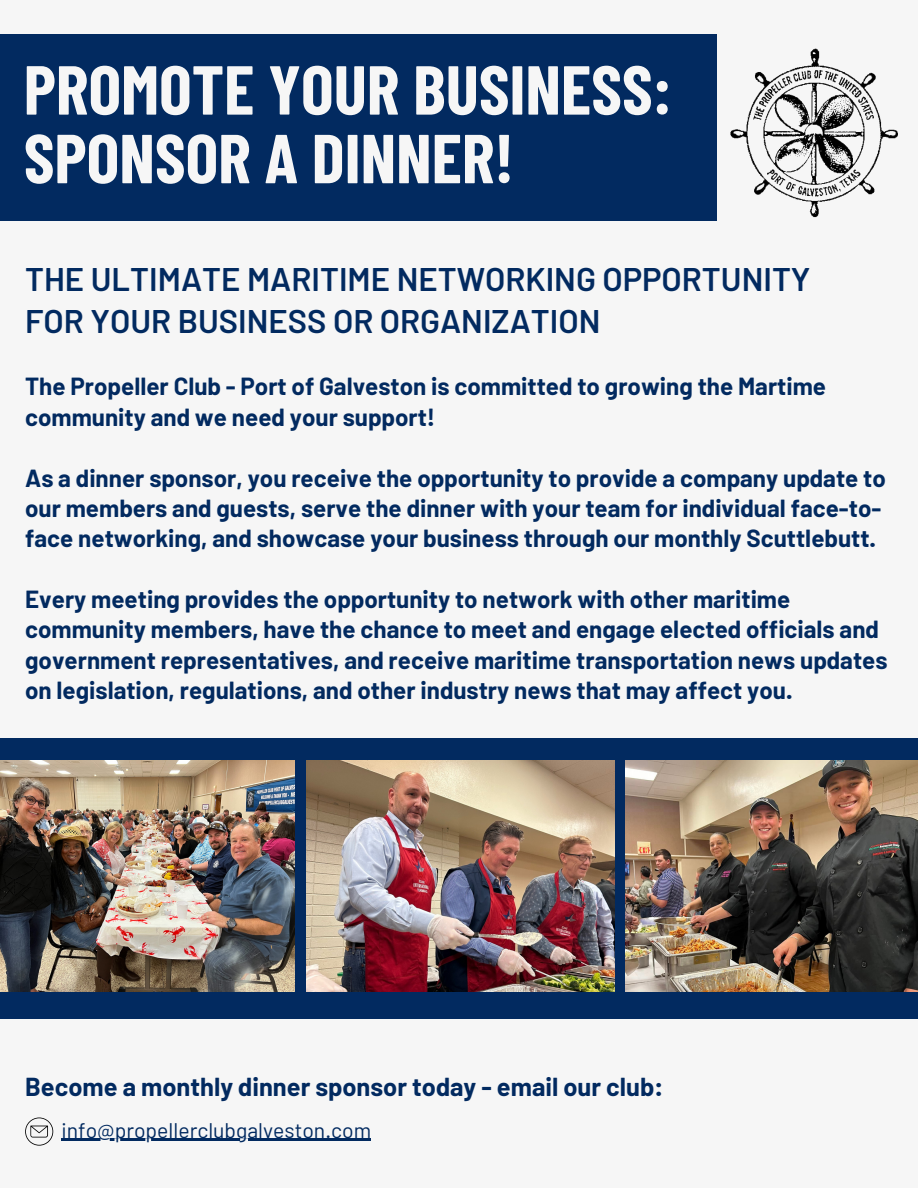
<style>
.page{position:relative;width:918px;height:1188px;background:#f6f6f6}
.page>*{position:absolute;margin:0;border:0;box-sizing:border-box;transform-origin:0 0}
.t1{font:700 69.15px "Barlow Condensed";color:#f6f6f6}
.t2{font:600 32.7px "Barlow";color:#022a60}
.t3{font:700 25.35px "Barlow";color:#022a60}
.t4{font:700 24.15px/30.3px "Barlow";color:#022a60}
.t5{font:21.15px "Barlow";color:#022a60}
</style>
<div class="page">
<div style="left:0;top:35px;width:717px;height:186px;background:#022a60"></div>
<img style="left:730px;top:48px;width:167px;height:170px">
<svg style="left:25px;top:1118px;width:28px;height:28px"></svg>
<div style="left:0;top:738px;width:918px;height:281px;background:#022a60"></div>
<img style="left:0;top:761px;width:295px;height:230px">
<img style="left:306px;top:761px;width:308px;height:231px">
<img style="left:626px;top:761px;width:292px;height:231px">
<hr style="left:62px;top:1139px;width:309px;height:2px;background:#022a60">
<p class="t1" style="left:24px;top:45px;width:649px">PROMOTE YOUR BUSINESS:</p>
<p class="t1" style="left:24px;top:114px;width:492px">SPONSOR A DINNER!</p>
<p class="t2" style="left:25px;top:259px;width:787px">THE ULTIMATE MARITIME NETWORKING OPPORTUNITY</p>
<p class="t2" style="left:25px;top:300px;width:577px">FOR YOUR BUSINESS OR ORGANIZATION</p>
<p class="t4" style="left:25px;top:371px;width:803px">The Propeller Club - Port of Galveston is committed to growing the Martime community and we need your support!</p>
<p class="t4" style="left:25px;top:462px;width:862px">As a dinner sponsor, you receive the opportunity to provide a company update to our members and guests, serve the dinner with your team for individual face-to&shy;face networking, and showcase your business through our monthly Scuttlebutt.</p>
<p class="t4" style="left:25px;top:583px;width:864px">Every meeting provides the opportunity to network with other maritime community members, have the chance to meet and engage elected officials and government representatives, and receive maritime transportation news updates on legislation, regulations, and other industry news that may affect you.</p>
<p class="t3" style="left:25px;top:1070px;width:640px">Become a monthly dinner sponsor today - email our club:</p>
<p class="t5" style="left:62px;top:1117px;width:311px">info@propellerclubgalveston.com</p>
</div>
